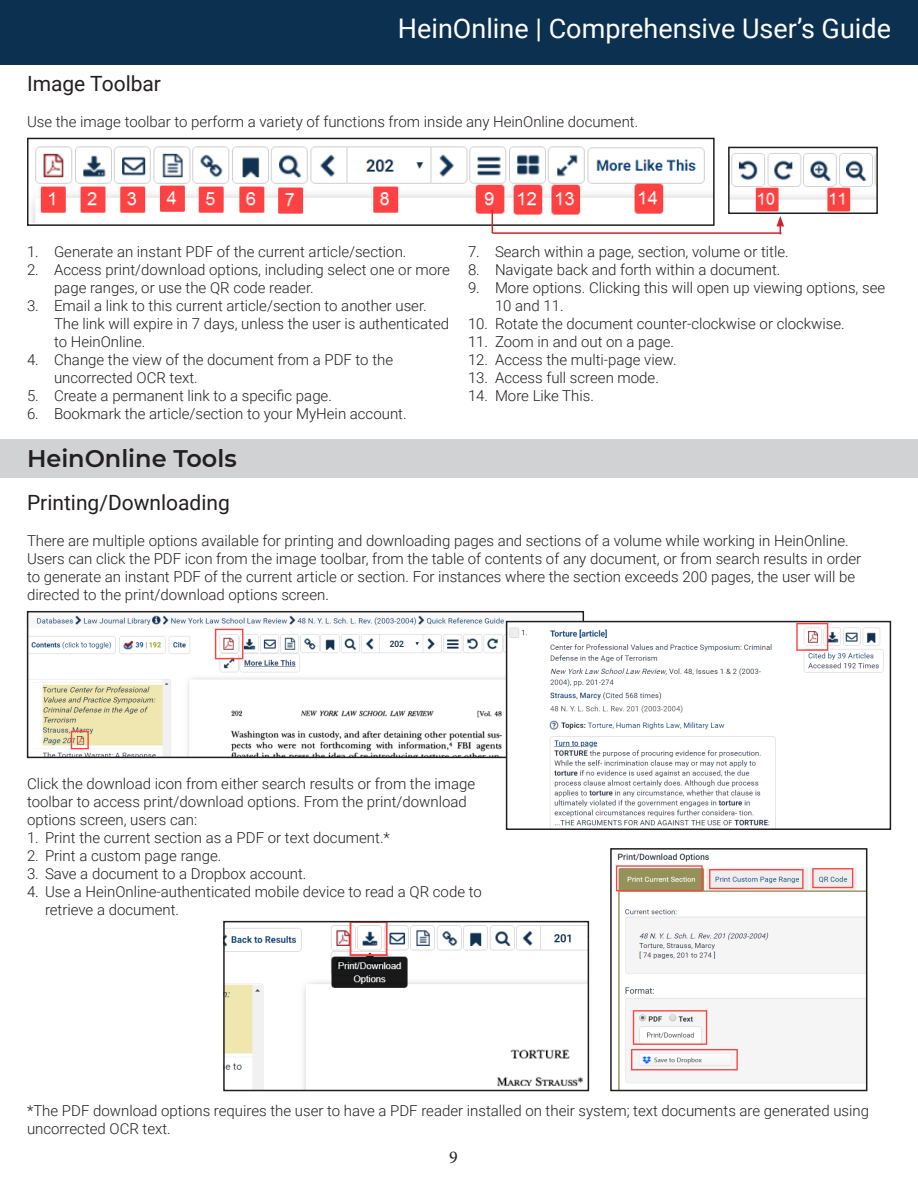
<style>
.page{position:relative;width:918px;height:1188px;background:#fff}
.page>*{position:absolute;margin:0;border:0;box-sizing:border-box;transform-origin:0 0}
.t1{font:27px "Roboto";color:#fff}
.heading__1{font:600 24px "Montserrat";color:#231f20}
.body{font:21px "Roboto";color:#231f20}
.t2{font:18px "Minion Pro";color:#231f20}
.body-2{font:300 15px/18px "Roboto";color:#231f20}
</style>
<div class="page">
<div style="left:0;top:0;width:918px;height:65px;background:#0c304f"></div>
<img style="left:31px;top:146px;width:681px;height:76px">
<div style="left:27px;top:138px;width:688px;height:88px;border:2px solid #231f20"></div>
<img style="left:226px;top:924px;width:360px;height:164px">
<div style="left:223px;top:921px;width:366px;height:170px;border:2px solid #231f20"></div>
<img style="left:615px;top:853px;width:249px;height:235px">
<div style="left:610px;top:848px;width:257px;height:243px;border:2px solid #231f20"></div>
<img style="left:30px;top:615px;width:551px;height:140px">
<div style="left:27px;top:611px;width:557px;height:147px;border:2px solid #231f20"></div>
<img style="left:509px;top:624px;width:375px;height:203px">
<div style="left:506px;top:621px;width:385px;height:209px;border:2px solid #231f20"></div>
<img style="left:731px;top:153px;width:144px;height:58px">
<div style="left:728px;top:147px;width:150px;height:67px;border:2px solid #231f20"></div>
<svg style="left:492px;top:210px;width:1px;height:22px"></svg>
<hr style="left:492px;top:232px;width:290px;height:2px;background:#d1232a">
<svg style="left:776px;top:216px;width:8px;height:18px"></svg>
<div style="left:0;top:439px;width:918px;height:39px;background:#d1d2d4"></div>
<p class="t1" style="left:398px;top:10px;width:495px">HeinOnline | Comprehensive User’s Guide</p>
<p class="body" style="left:27px;top:69px;width:136px">Image Toolbar</p>
<p class="body-2" style="left:27px;top:112px;width:613px">Use the image toolbar to perform a variety of functions from inside any HeinOnline document.</p>
<p class="body-2" style="left:27px;top:242px;width:381px">1. Generate an instant PDF of the current article/section.</p>
<p class="body-2" style="left:54px;top:260px;width:397px;text-indent:-27px">2. Access print/download options, including select one or more page ranges, or use the QR code reader.</p>
<p class="body-2" style="left:54px;top:296px;width:397px;text-indent:-27px">3. Email a link to this current article/section to another user.<br>The link will expire in 7 days, unless the user is authenticated to HeinOnline.</p>
<p class="body-2" style="left:54px;top:350px;width:341px;text-indent:-27px">4. Change the view of the document from a PDF to the uncorrected OCR text.</p>
<p class="body-2" style="left:27px;top:386px;width:307px">5. Create a permanent link to a specific page.</p>
<p class="body-2" style="left:27px;top:404px;width:381px">6. Bookmark the article/section to your MyHein account.</p>
<p class="heading__1" style="left:27px;top:442px;width:211px">HeinOnline Tools</p>
<p class="body-2" style="left:468px;top:242px;width:322px">7. Search within a page, section, volume or title.</p>
<p class="body-2" style="left:468px;top:260px;width:314px">8. Navigate back and forth within a document.</p>
<p class="body-2" style="left:495px;top:278px;width:392px;text-indent:-27px">9. More options. Clicking this will open up viewing options, see<br>10 and 11.</p>
<p class="body-2" style="left:468px;top:314px;width:378px">10. Rotate the document counter-clockwise or clockwise.</p>
<p class="body-2" style="left:468px;top:332px;width:208px">11. Zoom in and out on a page.</p>
<p class="body-2" style="left:468px;top:350px;width:210px">12. Access the multi-page view.</p>
<p class="body-2" style="left:468px;top:368px;width:192px">13. Access full screen mode.</p>
<p class="body-2" style="left:468px;top:386px;width:127px">14. More Like This.</p>
<p class="body" style="left:27px;top:487px;width:204px">Printing/Downloading</p>
<p class="body-2" style="left:27px;top:531px;width:836px">There are multiple options available for printing and downloading pages and sections of a volume while working in HeinOnline.<br>Users can click the PDF icon from the image toolbar, from the table of contents of any document, or from search results in order to generate an instant PDF of the current article or section. For instances where the section exceeds 200 pages, the user will be directed to the print/download options screen.</p>
<p class="body-2" style="left:27px;top:774px;width:450px">Click the download icon from either search results or from the image toolbar to access print/download options. From the print/download options screen, users can:</p>
<p class="body-2" style="left:27px;top:828px;width:364px">1. Print the current section as a PDF or text document.*</p>
<p class="body-2" style="left:27px;top:846px;width:196px">2. Print a custom page range.</p>
<p class="body-2" style="left:27px;top:864px;width:281px">3. Save a document to a Dropbox account.</p>
<p class="body-2" style="left:45px;top:882px;width:438px;text-indent:-18px">4. Use a HeinOnline-authenticated mobile device to read a QR code to retrieve a document.</p>
<p class="body-2" style="left:27px;top:1101px;width:844px">*The PDF download options requires the user to have a PDF reader installed on their system; text documents are generated using uncorrected OCR text.</p>
<p class="t2" style="left:449px;top:1145px;width:10px">9</p>
</div>
